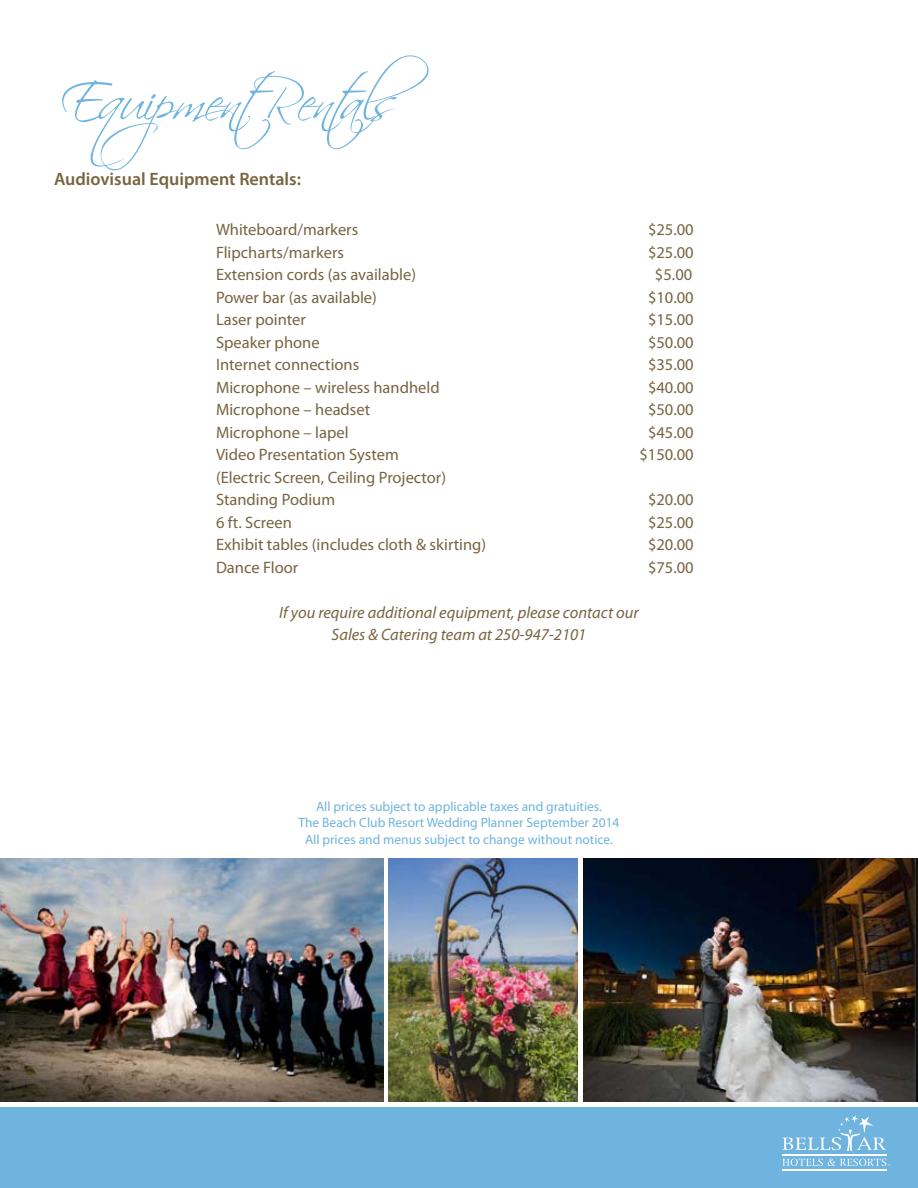
<style>
.page{position:relative;width:918px;height:1188px;background:#fff}
.page>*{position:absolute;margin:0;border:0;box-sizing:border-box;transform-origin:0 0}
.t1{font:54px "Scriptina Pro";color:#6fb4de}
.t2{font:600 18px "Myriad Pro";color:#776441}
.t3{font:16.5px/22.5px "Myriad Pro";color:#776441}
.t4{font:italic 16.5px/22.5px "Myriad Pro";color:#776441;text-align:center}
.t5{font:13.5px/16.5px "Myriad Pro";color:#6fb4de;text-align:center}
</style>
<div class="page">
<img style="left:0;top:859px;width:383px;height:243px">
<img style="left:389px;top:859px;width:189px;height:243px">
<img style="left:583px;top:859px;width:335px;height:243px">
<div style="left:0;top:1107px;width:918px;height:81px;background:#6fb4de"></div>
<svg style="left:782px;top:1115px;width:104px;height:36px"></svg>
<svg style="left:782px;top:1159px;width:109px;height:7px"></svg>
<hr style="left:782px;top:1154px;width:104px;height:1px;background:#fff">
<hr style="left:782px;top:1169px;width:104px;height:1px;background:#fff">
<h1 class="t1" style="left:54px;top:69px;width:376px">EquipmentRentals</h1>
<p class="t2" style="left:54px;top:167px;width:248px">Audiovisual Equipment Rentals:</p>
<p class="t3" style="left:216px;top:218px;width:144px">Whiteboard/markers</p>
<p class="t3" style="left:648px;top:218px;width:47px">$25.00</p>
<p class="t3" style="left:216px;top:241px;width:129px">Flipcharts/markers</p>
<p class="t3" style="left:648px;top:241px;width:47px">$25.00</p>
<p class="t3" style="left:216px;top:263px;width:202px">Extension cords (as available)</p>
<p class="t3" style="left:655px;top:263px;width:39px">$5.00</p>
<p class="t3" style="left:216px;top:286px;width:162px">Power bar (as available)</p>
<p class="t3" style="left:648px;top:286px;width:47px">$10.00</p>
<p class="t3" style="left:216px;top:308px;width:91px">Laser pointer</p>
<p class="t3" style="left:648px;top:308px;width:47px">$15.00</p>
<p class="t3" style="left:216px;top:331px;width:105px">Speaker phone</p>
<p class="t3" style="left:648px;top:331px;width:47px">$50.00</p>
<p class="t3" style="left:216px;top:353px;width:145px">Internet connections</p>
<p class="t3" style="left:648px;top:353px;width:47px">$35.00</p>
<p class="t3" style="left:216px;top:376px;width:225px">Microphone – wireless handheld</p>
<p class="t3" style="left:648px;top:376px;width:47px">$40.00</p>
<p class="t3" style="left:216px;top:398px;width:156px">Microphone – headset</p>
<p class="t3" style="left:648px;top:398px;width:47px">$50.00</p>
<p class="t3" style="left:216px;top:421px;width:134px">Microphone – lapel</p>
<p class="t3" style="left:648px;top:421px;width:47px">$45.00</p>
<p class="t3" style="left:216px;top:443px;width:184px">Video Presentation System</p>
<p class="t3" style="left:639px;top:443px;width:56px">$150.00</p>
<p class="t3" style="left:216px;top:466px;width:232px">(Electric Screen, Ceiling Projector)<br>Standing Podium</p>
<p class="t3" style="left:648px;top:488px;width:47px">$20.00</p>
<p class="t3" style="left:216px;top:511px;width:77px">6 ft. Screen</p>
<p class="t3" style="left:648px;top:511px;width:47px">$25.00</p>
<p class="t3" style="left:216px;top:533px;width:272px">Exhibit tables (includes cloth &amp; skirting)</p>
<p class="t3" style="left:648px;top:533px;width:47px">$20.00</p>
<p class="t3" style="left:216px;top:556px;width:84px">Dance Floor</p>
<p class="t3" style="left:648px;top:556px;width:47px">$75.00</p>
<p class="t4" style="left:279px;top:601px;width:361px">If you require additional equipment, please contact our<br>Sales &amp; Catering team at 250-947-2101</p>
<p class="t5" style="left:298px;top:798px;width:323px">All prices subject to applicable taxes and gratuities.<br>The Beach Club Resort Wedding Planner September 2014<br>All prices and menus subject to change without notice.</p>
</div>
